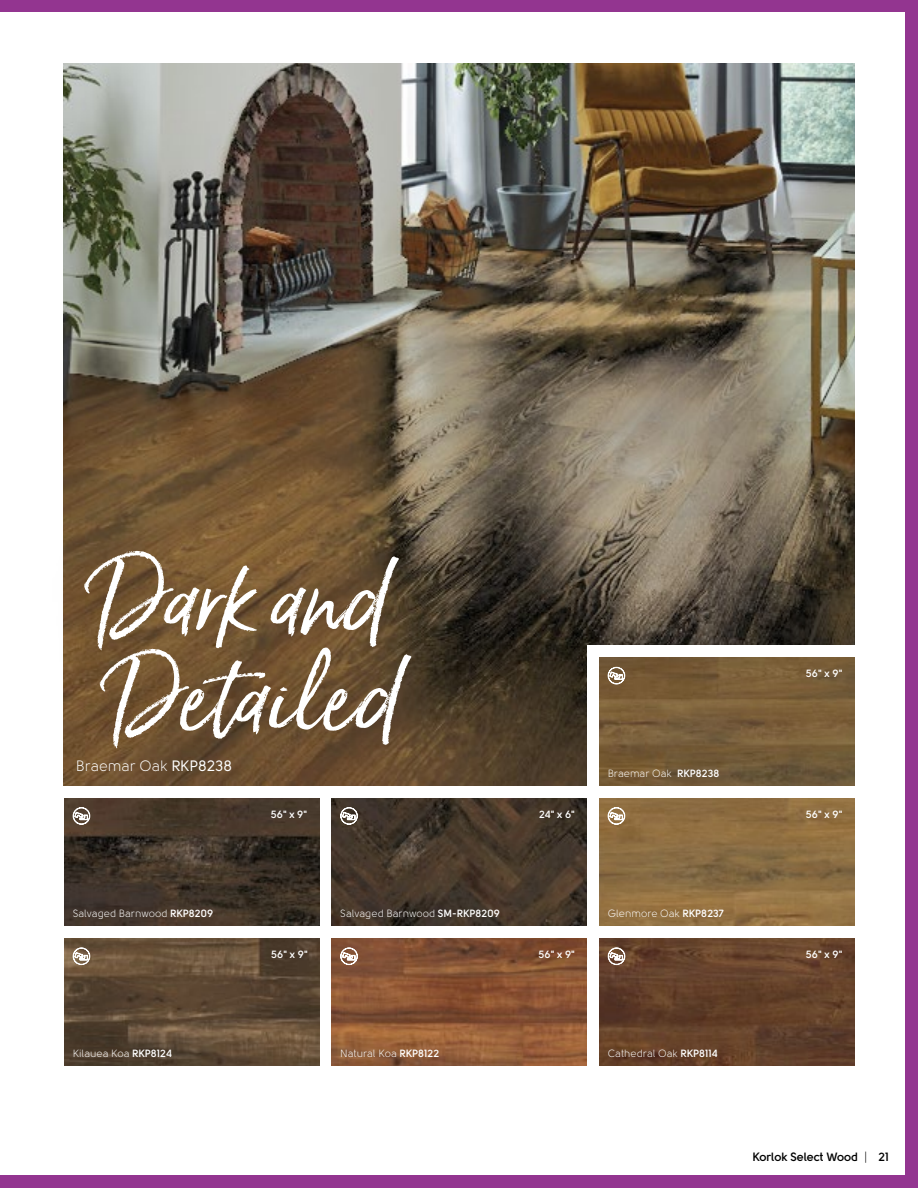
<style>
.page{position:relative;width:918px;height:1188px;background:#933590}
.page>*{position:absolute;margin:0;border:0;box-sizing:border-box;transform-origin:0 0}
.t1{font:88.5px "Born Ready Slanted";color:#fff}
.t2{font:15px "Solomon";color:#fff}
.t3{font:700 12px "Solomon";letter-spacing:-.01em;color:#000001}
.t4{font:10.5px "Solomon";color:#fff}
.t5{font:700 10.5px "Solomon";color:#fff}
.s1{font-style:inherit}
.s2{font-weight:700}
.s3{font-weight:400}
</style>
<div class="page">
<div style="left:0;top:13px;width:905px;height:1162px;background:#fff"></div>
<img style="left:63px;top:64px;width:791px;height:721px">
<div style="left:39px;top:502px;width:418px;height:287px;background:#000001;opacity:.33"></div>
<img style="left:64px;top:938px;width:255px;height:128px">
<svg style="left:73px;top:948px;width:17px;height:17px"></svg>
<img style="left:599px;top:938px;width:255px;height:128px">
<svg style="left:608px;top:948px;width:17px;height:17px"></svg>
<img style="left:64px;top:798px;width:255px;height:128px">
<svg style="left:73px;top:807px;width:17px;height:18px"></svg>
<img style="left:599px;top:798px;width:255px;height:128px">
<svg style="left:608px;top:807px;width:17px;height:18px"></svg>
<img style="left:332px;top:938px;width:255px;height:128px">
<svg style="left:340px;top:948px;width:18px;height:17px"></svg>
<div style="left:587px;top:645px;width:273px;height:147px;background:#fff"></div>
<img style="left:599px;top:658px;width:255px;height:127px">
<svg style="left:608px;top:667px;width:17px;height:17px"></svg>
<img style="left:332px;top:798px;width:255px;height:128px">
<svg style="left:340px;top:807px;width:18px;height:18px"></svg>
<p class="t1" style="left:89px;top:547px;width:301px">Dark and</p>
<p class="t1" style="left:104px;top:645px;width:298px">Detailed</p>
<p class="t2" style="left:76px;top:758px;width:158px">Braemar Oak <span class="s1">RKP8238</span></p>
<p class="t5" style="left:271px;top:808px;width:38px">56" x 9"</p>
<p class="t5" style="left:539px;top:808px;width:37px">24" x 6"</p>
<p class="t4" style="left:608px;top:767px;width:114px">Braemar Oak <span class="s2">RKP8238</span></p>
<p class="t4" style="left:73px;top:908px;width:142px">Salvaged Barnwood <span class="s2">RKP8209</span></p>
<p class="t4" style="left:608px;top:908px;width:118px">Glenmore Oak <span class="s2">RKP8237</span></p>
<p class="t4" style="left:340px;top:908px;width:161px">Salvaged Barnwood <span class="s2">SM-RKP8209</span></p>
<p class="t5" style="left:806px;top:667px;width:38px">56" x 9"</p>
<p class="t5" style="left:806px;top:808px;width:38px">56" x 9"</p>
<p class="t5" style="left:271px;top:948px;width:38px">56" x 9"</p>
<p class="t5" style="left:539px;top:948px;width:38px">56" x 9"</p>
<p class="t5" style="left:806px;top:948px;width:38px">56" x 9"</p>
<p class="t4" style="left:73px;top:1048px;width:101px">Kilauea Koa <span class="s2">RKP8124</span></p>
<p class="t4" style="left:608px;top:1048px;width:111px">Cathedral Oak <span class="s2">RKP8114</span></p>
<p class="t4" style="left:340px;top:1048px;width:101px">Natural Koa <span class="s2">RKP8122</span></p>
<p class="t3" style="left:752px;top:1149px;width:138px">Korlok Select Wood <span class="s3">|</span> 21</p>
</div>
